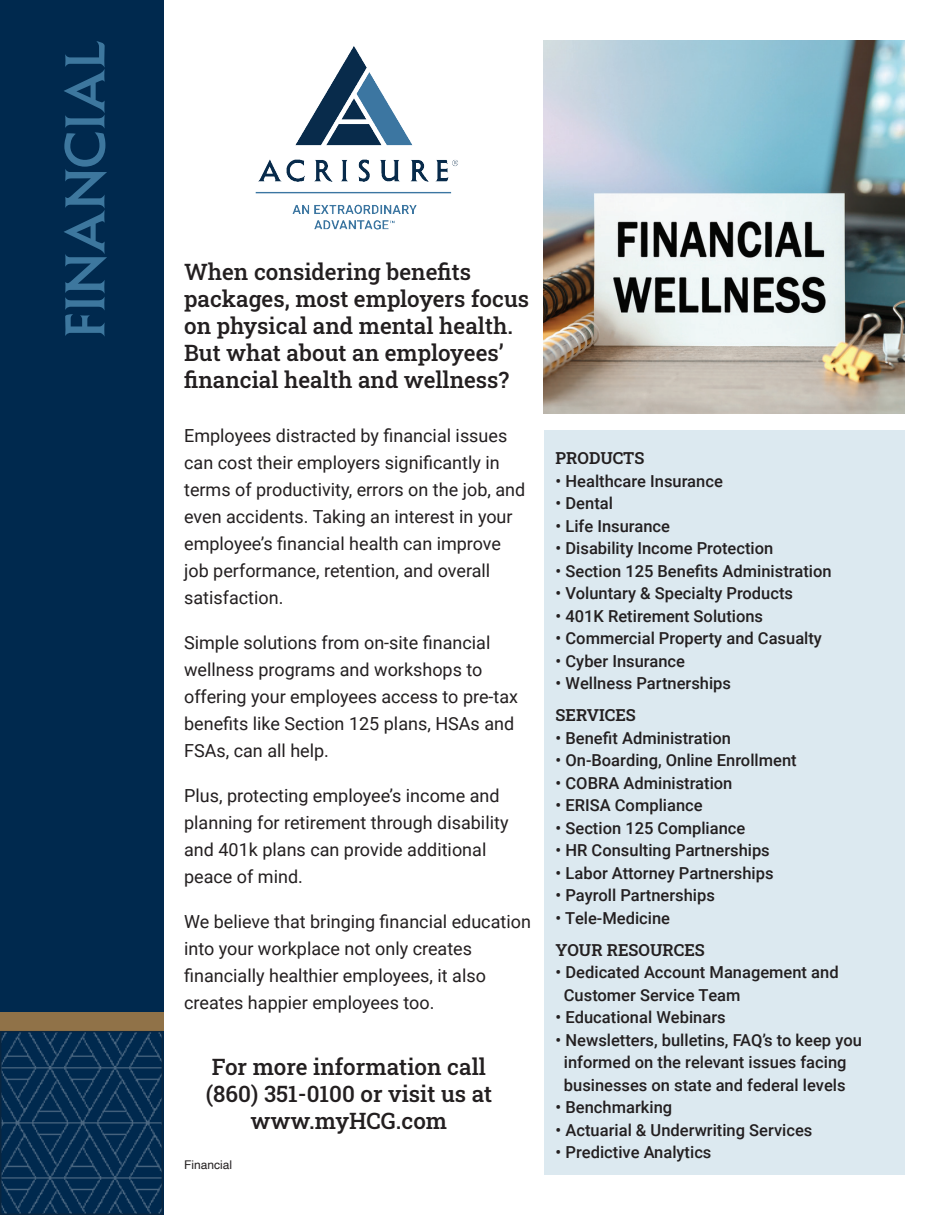
<style>
.page{position:relative;width:945px;height:1215px;background:#fff}
.page>*{position:absolute;margin:0;border:0;box-sizing:border-box;transform-origin:0 0}
.t1{font:700 55.5px "Shango Gothic";letter-spacing:-.005em;color:#3d779e}
.t2{font:22.5px/27px "Roboto Slab";color:#231f20}
.t3{font:18px/27px "Roboto";color:#231f20}
.t4{font:500 16.5px/22.5px "Roboto";color:#231f20}
.t5{font:600 16.5px "Roboto Slab";color:#231f20}
.t6{font:12px "Helvetica";color:#231f20}
</style>
<div class="page">
<div style="left:544px;top:430px;width:360px;height:744px;background:#dce9f0"></div>
<div style="left:0;top:0;width:163px;height:1215px;background:#00294e"></div>
<img style="left:255px;top:46px;width:203px;height:184px">
<img style="left:544px;top:40px;width:360px;height:373px">
<div style="left:0;top:1012px;width:163px;height:19px;background:#907248"></div>
<img style="left:3px;top:1034px;width:157px;height:178px">
<div style="left:0;top:1031px;width:163px;height:184px;border:2px solid #231f20"></div>
<h1 class="t1" style="left:53px;top:338px;width:299px;rotate:-90deg">Financial</h1>
<h2 class="t2" style="left:184px;top:258px;width:347px">When considering benefits packages, most employers focus on physical and mental health.<br>But what about an employees’ financial health and wellness?</h2>
<p class="t3" style="left:184px;top:422px;width:343px">Employees distracted by financial issues can cost their employers significantly in terms of productivity, errors on the job, and even accidents. Taking an interest in your employee’s financial health can improve job performance, retention, and overall satisfaction.</p>
<p class="t3" style="left:184px;top:629px;width:336px">Simple solutions from on-site financial wellness programs and workshops to offering your employees access to pre-tax benefits like Section 125 plans, HSAs and FSAs, can all help.</p>
<p class="t3" style="left:184px;top:782px;width:326px">Plus, protecting employee’s income and planning for retirement through disability and 401k plans can provide additional peace of mind.</p>
<p class="t3" style="left:184px;top:908px;width:348px">We believe that bringing financial education into your workplace not only creates financially healthier employees, it also creates happier employees too.</p>
<h2 class="t2" style="left:206px;top:1052px;width:288px;text-align:center">For more information call (860) 351-0100 or visit us at www.myHCG.com</h2>
<p class="t6" style="left:184px;top:1156px;width:50px">Financial</p>
<p class="t5" style="left:556px;top:447px;width:90px">PRODUCTS</p>
<p class="t4" style="left:556px;top:469px;width:169px">• Healthcare Insurance</p>
<p class="t4" style="left:556px;top:492px;width:59px">• Dental</p>
<p class="t4" style="left:556px;top:514px;width:116px">• Life Insurance</p>
<p class="t4" style="left:556px;top:537px;width:219px">• Disability Income Protection</p>
<p class="t4" style="left:556px;top:559px;width:277px">• Section 125 Benefits Administration</p>
<p class="t4" style="left:556px;top:582px;width:239px">• Voluntary &amp; Specialty Products</p>
<p class="t4" style="left:556px;top:604px;width:209px">• 401K Retirement Solutions</p>
<p class="t4" style="left:556px;top:627px;width:268px">• Commercial Property and Casualty</p>
<p class="t4" style="left:556px;top:649px;width:131px">• Cyber Insurance</p>
<p class="t4" style="left:556px;top:672px;width:177px">• Wellness Partnerships</p>
<p class="t5" style="left:556px;top:704px;width:82px">SERVICES</p>
<p class="t4" style="left:556px;top:726px;width:177px">• Benefit Administration</p>
<p class="t4" style="left:556px;top:749px;width:243px">• On-Boarding, Online Enrollment</p>
<p class="t4" style="left:556px;top:771px;width:178px">• COBRA Administration</p>
<p class="t4" style="left:556px;top:794px;width:149px">• ERISA Compliance</p>
<p class="t4" style="left:556px;top:816px;width:191px">• Section 125 Compliance</p>
<p class="t4" style="left:556px;top:839px;width:216px">• HR Consulting Partnerships</p>
<p class="t4" style="left:556px;top:861px;width:219px">• Labor Attorney Partnerships</p>
<p class="t4" style="left:556px;top:884px;width:161px">• Payroll Partnerships</p>
<p class="t4" style="left:556px;top:906px;width:116px">• Tele-Medicine</p>
<p class="t5" style="left:556px;top:938px;width:151px">YOUR RESOURCES</p>
<p class="t4" style="left:564px;top:960px;width:276px;text-indent:-8px">• Dedicated Account Management and<br>Customer Service Team</p>
<p class="t4" style="left:556px;top:1005px;width:172px">• Educational Webinars</p>
<p class="t4" style="left:556px;top:1028px;width:308px;text-align:center">• Newsletters, bulletins, FAQ’s to keep you informed on the relevant issues facing businesses on state and federal levels</p>
<p class="t4" style="left:556px;top:1095px;width:118px">• Benchmarking</p>
<p class="t4" style="left:556px;top:1118px;width:258px">• Actuarial &amp; Underwriting Services</p>
<p class="t4" style="left:556px;top:1140px;width:157px">• Predictive Analytics</p>
</div>
